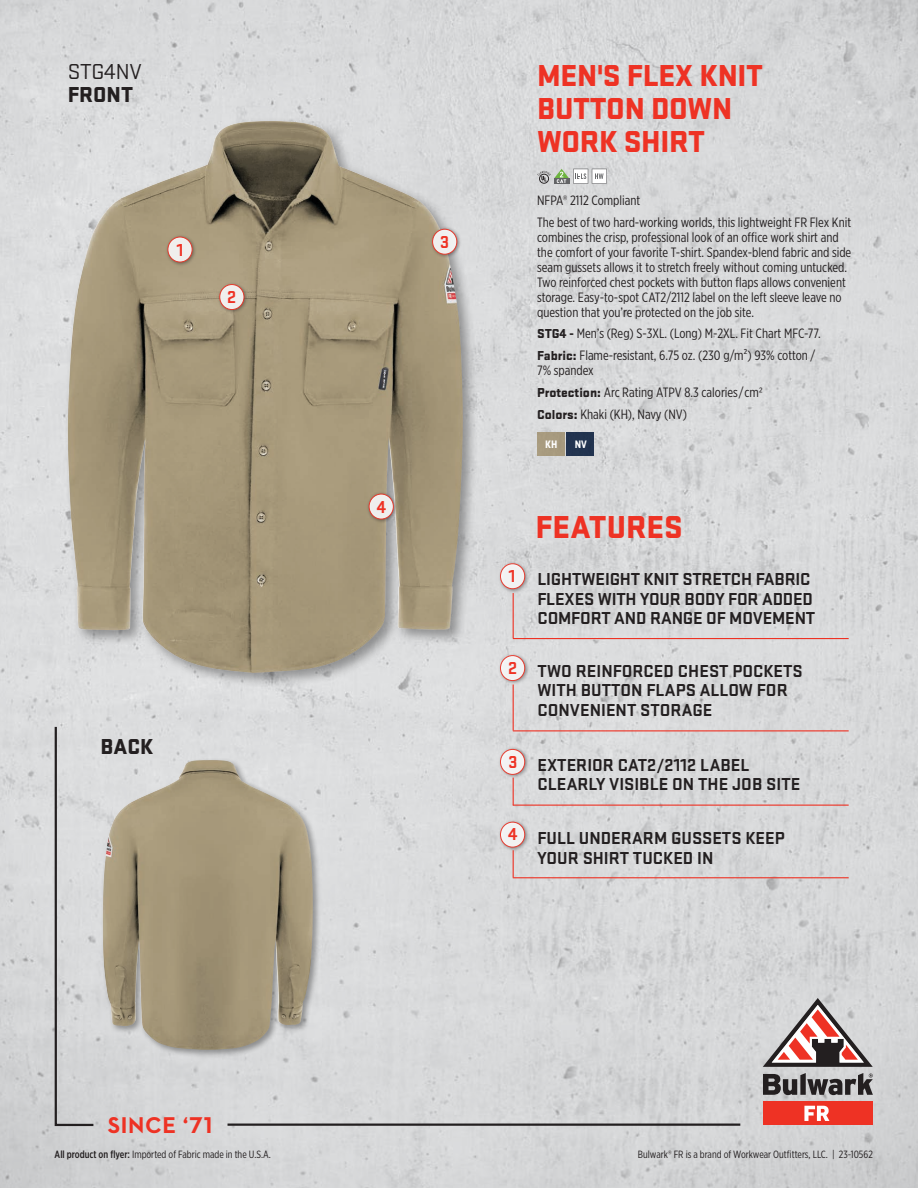
<style>
.page{position:relative;width:918px;height:1188px;background:#fff}
.page>*{position:absolute;margin:0;border:0;box-sizing:border-box;transform-origin:0 0}
.t1{font:900 33px "Stratum 2";color:#ee3224}
.t2{font:900 31.5px/33px "Stratum 2";letter-spacing:-.01em;color:#ee3224}
.t3{font:700 23.25px "Neutraface 2 Text";letter-spacing:.03em;color:#ee3224}
.t4{font:900 22.5px "Stratum 2";color:#231f20}
.t5{font:22.5px "Stratum 2";color:#231f20}
.t6{font:700 18px/19.5px "Stratum 2";color:#231f20}
.t7{font:700 18px "Stratum 2";color:#ee3224}
.t8{font:13.5px/15px "Gotham X Narrow";color:#231f20}
.t9{font:900 11.25px "Stratum 2";color:#fff;scale:.9 1}
.t10{font:10.5px "Gotham X Narrow";color:#231f20}
.s1{font-family:"Stratum 2";font-weight:900}
.s2{font-weight:500}
</style>
<div class="page">
<img style="left:0;top:0;width:918px;height:1188px">
<svg style="left:538px;top:169px;width:69px;height:15px"></svg>
<img style="left:537px;top:432px;width:27px;height:23px">
<img style="left:567px;top:432px;width:27px;height:23px">
<div style="left:63px;top:117px;width:416px;height:571px;background:#000;opacity:.35"></div>
<img style="left:67px;top:121px;width:396px;height:552px">
<div style="left:101px;top:758px;width:220px;height:300px;background:#000;opacity:.35"></div>
<img style="left:103px;top:760px;width:210px;height:290px">
<div style="left:217px;top:282px;width:32px;height:32px;background:#231f20;opacity:.5"></div>
<svg style="left:220px;top:285px;width:24px;height:25px"></svg>
<div style="left:219px;top:284px;width:26px;height:26px;border:1px solid #ee3224;border-radius:50%"></div>
<div style="left:430px;top:226px;width:32px;height:33px;background:#231f20;opacity:.5"></div>
<svg style="left:433px;top:229px;width:24px;height:25px"></svg>
<div style="left:432px;top:229px;width:25px;height:26px;border:1px solid #ee3224;border-radius:50%"></div>
<div style="left:366px;top:491px;width:32px;height:33px;background:#231f20;opacity:.5"></div>
<svg style="left:369px;top:494px;width:24px;height:25px"></svg>
<div style="left:369px;top:494px;width:25px;height:26px;border:1px solid #ee3224;border-radius:50%"></div>
<div style="left:165px;top:234px;width:32px;height:33px;background:#231f20;opacity:.5"></div>
<svg style="left:168px;top:237px;width:24px;height:25px"></svg>
<div style="left:167px;top:237px;width:26px;height:26px;border:1px solid #ee3224;border-radius:50%"></div>
<svg style="left:513px;top:852px;width:1px;height:25px"></svg>
<hr style="left:513px;top:877px;width:336px;height:1px;background:#ee3224">
<div style="left:498px;top:819px;width:32px;height:33px;background:#231f20;opacity:.5"></div>
<svg style="left:500px;top:822px;width:25px;height:25px"></svg>
<div style="left:500px;top:822px;width:25px;height:26px;border:1px solid #ee3224;border-radius:50%"></div>
<div style="left:498px;top:747px;width:32px;height:32px;background:#231f20;opacity:.5"></div>
<svg style="left:500px;top:749px;width:25px;height:25px"></svg>
<div style="left:500px;top:749px;width:25px;height:26px;border:1px solid #ee3224;border-radius:50%"></div>
<hr style="left:513px;top:805px;width:336px;height:1px;background:#ee3224">
<svg style="left:513px;top:778px;width:1px;height:27px"></svg>
<div style="left:498px;top:653px;width:32px;height:32px;background:#231f20;opacity:.5"></div>
<svg style="left:500px;top:656px;width:25px;height:25px"></svg>
<div style="left:500px;top:655px;width:25px;height:26px;border:1px solid #ee3224;border-radius:50%"></div>
<div style="left:498px;top:561px;width:32px;height:32px;background:#231f20;opacity:.5"></div>
<svg style="left:500px;top:564px;width:25px;height:25px"></svg>
<div style="left:500px;top:563px;width:25px;height:26px;border:1px solid #ee3224;border-radius:50%"></div>
<hr style="left:513px;top:593px;width:1px;height:45px;background:#ee3224">
<hr style="left:513px;top:638px;width:336px;height:1px;background:#ee3224">
<hr style="left:513px;top:685px;width:1px;height:45px;background:#ee3224">
<hr style="left:513px;top:730px;width:336px;height:1px;background:#ee3224">
<svg style="left:54px;top:725px;width:42px;height:402px;background:#cccccd"></svg>
<hr style="left:228px;top:1124px;width:512px;height:2px;background:#231f20">
<svg style="left:763px;top:998px;width:110px;height:69px;background:#b7a2a1"></svg>
<svg style="left:763px;top:1073px;width:110px;height:22px;background:#737172"></svg>
<div style="left:763px;top:1101px;width:110px;height:24px;background:#ee3224"></div>
<svg style="left:804px;top:1106px;width:25px;height:15px"></svg>
<h3 class="t5" style="left:68px;top:59px;width:76px">STG4NV</h3>
<h3 class="t4" style="left:68px;top:82px;width:67px">FRONT</h3>
<h3 class="t7" style="left:177px;top:239px;width:8px">1</h3>
<h3 class="t7" style="left:227px;top:287px;width:11px">2</h3>
<h3 class="t4" style="left:101px;top:734px;width:54px">BACK</h3>
<h3 class="t7" style="left:440px;top:232px;width:11px">3</h3>
<h3 class="t7" style="left:377px;top:496px;width:11px">4</h3>
<h2 class="t2" style="left:537px;top:59px;width:228px">MEN'S FLEX KNIT<br>BUTTON DOWN<br>WORK SHIRT</h2>
<p class="t8" style="left:537px;top:189px;width:316px;line-height:21.8px">NFPA® 2112 Compliant<br>The best of two hard-working worlds, this lightweight FR Flex Knit</p>
<p class="t8" style="left:537px;top:229px;width:316px">combines the crisp, professional look of an office work shirt and the comfort of your favorite T-shirt. Spandex-blend fabric and side seam gussets allows it to stretch freely without coming untucked.<br>Two reinforced chest pockets with button flaps allows convenient storage. Easy-to-spot CAT2/2112 label on the left sleeve leave no question that you’re protected on the job site.</p>
<p class="t8" style="left:537px;top:323px;width:285px;line-height:21.8px"><span class="s1">STG4 -</span> Men’s (Reg) S-3XL. (Long) M-2XL. Fit Chart MFC-77.<br><span class="s1">Fabric:</span> Flame-resistant, 6.75 oz. (230 g/m²) 93% cotton /</p>
<p class="t8" style="left:537px;top:359px;width:227px;line-height:21.8px">7% spandex<br><span class="s1">Protection:</span> Arc Rating ATPV 8.3 calories / cm2<br><span class="s1">Colors:</span> Khaki (KH), Navy (NV)</p>
<p class="t9" style="left:545px;top:438px;width:15px">KH</p>
<p class="t9" style="left:575px;top:438px;width:15px">NV</p>
<h1 class="t1" style="left:536px;top:509px;width:149px">FEATURES</h1>
<h3 class="t7" style="left:509px;top:566px;width:8px">1</h3>
<h3 class="t6" style="left:537px;top:570px;width:279px">LIGHTWEIGHT KNIT STRETCH FABRIC<br>FLEXES WITH YOUR BODY FOR ADDED<br>COMFORT AND RANGE OF MOVEMENT</h3>
<h3 class="t7" style="left:508px;top:658px;width:11px">2</h3>
<h3 class="t6" style="left:537px;top:661px;width:267px">TWO REINFORCED CHEST POCKETS<br>WITH BUTTON FLAPS ALLOW FOR<br>CONVENIENT STORAGE</h3>
<h3 class="t7" style="left:508px;top:752px;width:11px">3</h3>
<h3 class="t6" style="left:537px;top:755px;width:264px">EXTERIOR CAT2/2112 LABEL<br>CLEARLY VISIBLE ON THE JOB SITE</h3>
<h3 class="t7" style="left:508px;top:824px;width:11px">4</h3>
<h3 class="t6" style="left:537px;top:828px;width:249px">FULL UNDERARM GUSSETS KEEP<br>YOUR SHIRT TUCKED IN</h3>
<h3 class="t3" style="left:108px;top:1110px;width:106px">SINCE ‘71</h3>
<p class="t10" style="left:55px;top:1148px;width:218px"><span class="s2">All product on flyer:</span> Imported of Fabric made in the U.S.A.</p>
<p class="t10" style="left:638px;top:1148px;width:236px">Bulwark® FR is a brand of Workwear Outfitters, LLC. | 23-10562</p>
</div>
